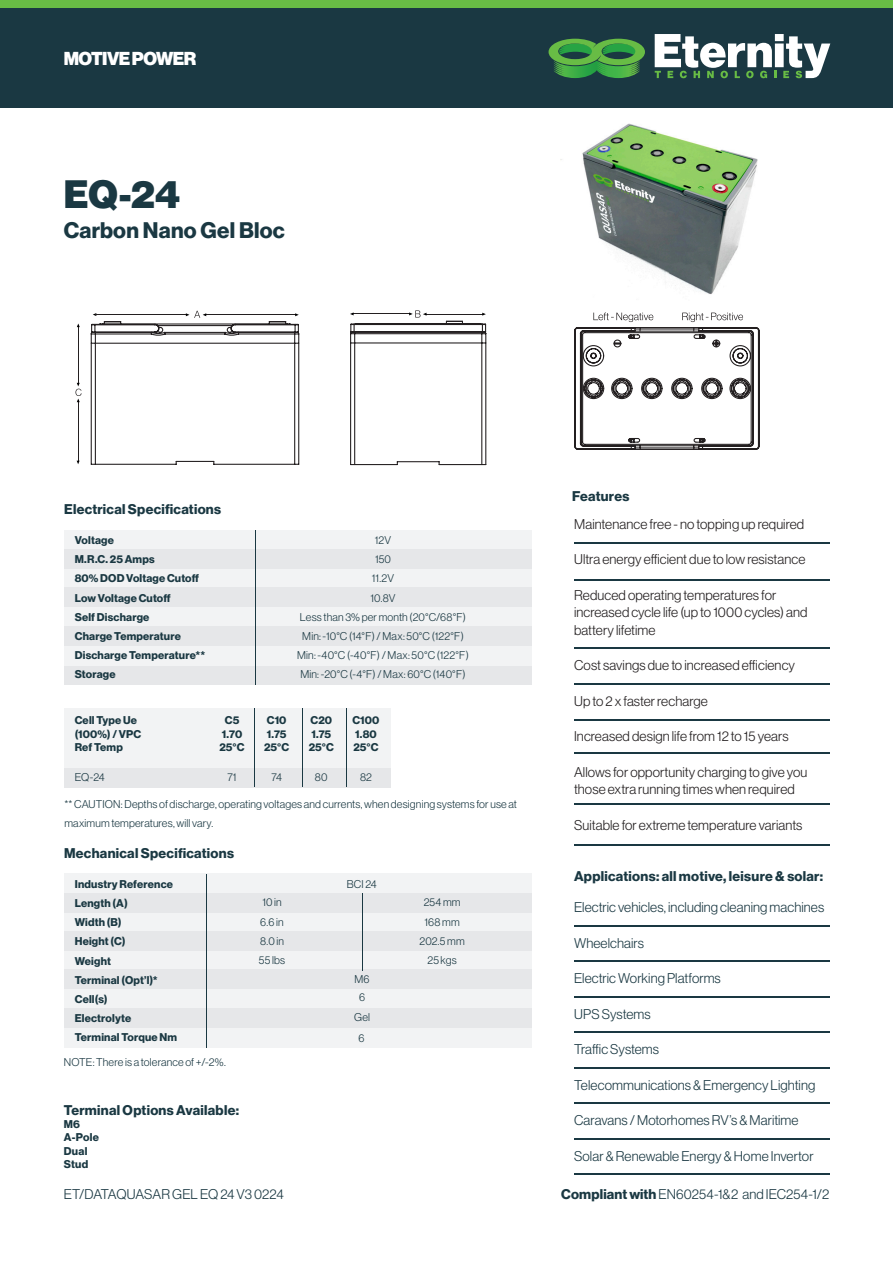
<style>
.page{position:relative;width:893px;height:1263px;background:#fff}
.page>*{position:absolute;margin:0;border:0;box-sizing:border-box;transform-origin:0 0}
.t1{font:38.7px "N Haas Grotesk DS Std 95 Blk";color:#1a3842}
.t2{font:22.05px "N Haas Grotesk DS Std 75 Bd";letter-spacing:.01em;color:#1a3842}
.t3{font:18.3px "N Haas Grotesk DS Std 95 Blk";letter-spacing:-.03em;color:#fff}
.t4{font:13.8px/17.7px "N Haas Grotesk DS Std 45 Lt";letter-spacing:.01em;color:#231f20}
.t5{font:13.8px "N Haas Grotesk DS Std 45 Lt";letter-spacing:.01em;color:#1a3842}
.t6{font:13.8px "N Haas Grotesk DS Std 75 Bd";letter-spacing:.02em;color:#1a3842}
.t7{font:11.1px/19.2px "N Haas Grotesk DS Std 45 Lt";letter-spacing:.015em;color:#1a3842}
.t8{font:11.1px "N Haas Grotesk DS Std 75 Bd";letter-spacing:.015em;color:#1a3842}
.s1{font-family:"N Haas Grotesk DS Std 75 Bd"}
</style>
<div class="page">
<div style="left:64px;top:666px;width:468px;height:19px;background:#e6e7e9"></div>
<div style="left:64px;top:530px;width:468px;height:136px;background:#f2f3f4"></div>
<div style="left:64px;top:549px;width:468px;height:20px;background:#e6e7e9"></div>
<div style="left:64px;top:588px;width:468px;height:19px;background:#e6e7e9"></div>
<div style="left:64px;top:626px;width:468px;height:19px;background:#e6e7e9"></div>
<hr style="left:255px;top:530px;width:1px;height:155px;background:#1a3842">
<div style="left:64px;top:873px;width:468px;height:175px;background:#f2f3f4"></div>
<div style="left:64px;top:893px;width:468px;height:19px;background:#e6e7e9"></div>
<div style="left:64px;top:931px;width:468px;height:20px;background:#e6e7e9"></div>
<div style="left:64px;top:970px;width:468px;height:19px;background:#e6e7e9"></div>
<div style="left:64px;top:1008px;width:468px;height:19px;background:#e6e7e9"></div>
<svg style="left:90px;top:311px;width:210px;height:154px"></svg>
<svg style="left:350px;top:310px;width:137px;height:156px"></svg>
<svg style="left:574px;top:313px;width:186px;height:137px"></svg>
<hr style="left:78px;top:326px;width:1px;height:59px;background:#231f20">
<hr style="left:78px;top:401px;width:1px;height:61px;background:#231f20">
<svg style="left:75px;top:383px;width:7px;height:19px"></svg>
<div style="left:0;top:0;width:893px;height:8px;background:#68bc45"></div>
<div style="left:0;top:8px;width:893px;height:100px;background:#1a3842"></div>
<svg style="left:655px;top:34px;width:175px;height:44px"></svg>
<svg style="left:549px;top:39px;width:96px;height:39px"></svg>
<hr style="left:574px;top:1032px;width:255px;height:1px;background:#1a3842">
<hr style="left:574px;top:996px;width:255px;height:1px;background:#1a3842">
<hr style="left:574px;top:961px;width:255px;height:1px;background:#1a3842">
<hr style="left:574px;top:925px;width:255px;height:1px;background:#1a3842">
<hr style="left:574px;top:752px;width:255px;height:1px;background:#1a3842">
<hr style="left:574px;top:719px;width:255px;height:1px;background:#1a3842">
<hr style="left:574px;top:683px;width:255px;height:1px;background:#1a3842">
<hr style="left:574px;top:580px;width:255px;height:1px;background:#1a3842">
<hr style="left:574px;top:543px;width:255px;height:1px;background:#1a3842">
<hr style="left:574px;top:647px;width:255px;height:1px;background:#1a3842">
<hr style="left:574px;top:803px;width:255px;height:1px;background:#1a3842">
<hr style="left:574px;top:845px;width:255px;height:1px;background:#1a3842">
<hr style="left:574px;top:1067px;width:255px;height:1px;background:#1a3842">
<hr style="left:574px;top:1103px;width:255px;height:1px;background:#1a3842">
<hr style="left:574px;top:1138px;width:255px;height:1px;background:#1a3842">
<hr style="left:574px;top:1174px;width:255px;height:1px;background:#1a3842">
<img style="left:560px;top:123px;width:198px;height:172px">
<div style="left:64px;top:709px;width:326px;height:78px;background:#f2f3f4"></div>
<div style="left:64px;top:768px;width:326px;height:19px;background:#e6e7e9"></div>
<hr style="left:255px;top:709px;width:1px;height:78px;background:#1a3842">
<hr style="left:302px;top:709px;width:1px;height:78px;background:#1a3842">
<hr style="left:347px;top:709px;width:1px;height:78px;background:#1a3842">
<p class="t3" style="left:64px;top:47px;width:134px">MOTIVE POWER</p>
<p class="t1" style="left:64px;top:172px;width:118px">EQ-24</p>
<p class="t2" style="left:64px;top:217px;width:223px">Carbon Nano Gel Bloc</p>
<p class="t6" style="left:64px;top:501px;width:158px">Electrical Specifications</p>
<p class="t8" style="left:75px;top:534px;width:41px">Voltage</p>
<p class="t8" style="left:75px;top:553px;width:82px">M.R.C. 25 Amps</p>
<p class="t8" style="left:75px;top:572px;width:126px">80% DOD Voltage Cutoff</p>
<p class="t8" style="left:75px;top:591px;width:97px">Low Voltage Cutoff</p>
<p class="t8" style="left:75px;top:610px;width:76px">Self Discharge</p>
<p class="t8" style="left:75px;top:629px;width:108px">Charge Temperature</p>
<p class="t8" style="left:75px;top:649px;width:132px">Discharge Temperature**</p>
<p class="t8" style="left:75px;top:668px;width:42px">Storage</p>
<p class="t8" style="left:75px;top:713px;width:64px">Cell Type Ue</p>
<p class="t8" style="left:75px;top:727px;width:68px">(100%) / VPC</p>
<p class="t8" style="left:75px;top:741px;width:50px">Ref Temp</p>
<p class="t8" style="left:225px;top:713px;width:16px">C5</p>
<p class="t8" style="left:222px;top:727px;width:22px">1.70</p>
<p class="t8" style="left:219px;top:741px;width:27px">25°C</p>
<p class="t7" style="left:375px;top:531px;width:18px">12V</p>
<p class="t7" style="left:375px;top:550px;width:18px">150</p>
<p class="t7" style="left:372px;top:569px;width:24px">11.2V</p>
<p class="t7" style="left:370px;top:588px;width:27px">10.8V</p>
<p class="t7" style="left:300px;top:607px;width:168px">Less than 3% per month (20°C/68°F)</p>
<p class="t7" style="left:302px;top:626px;width:163px">Min: -10°C (14°F) / Max: 50°C (122°F)</p>
<p class="t7" style="left:297px;top:645px;width:173px">Min: -40°C (-40°F) / Max: 50°C (122°F)</p>
<p class="t7" style="left:300px;top:665px;width:167px">Min: -20°C (-4°F) / Max: 60°C (140°F)</p>
<p class="t8" style="left:267px;top:713px;width:21px">C10</p>
<p class="t8" style="left:267px;top:727px;width:21px">1.75</p>
<p class="t8" style="left:264px;top:741px;width:27px">25°C</p>
<p class="t8" style="left:310px;top:713px;width:23px">C20</p>
<p class="t8" style="left:311px;top:727px;width:21px">1.75</p>
<p class="t8" style="left:309px;top:741px;width:27px">25°C</p>
<p class="t8" style="left:352px;top:713px;width:29px">C100</p>
<p class="t8" style="left:355px;top:727px;width:23px">1.80</p>
<p class="t8" style="left:353px;top:741px;width:27px">25°C</p>
<p class="t7" style="left:75px;top:768px;width:32px">EQ-24</p>
<p class="t7" style="left:227px;top:768px;width:11px">71</p>
<p class="t7" style="left:271px;top:768px;width:12px">74</p>
<p class="t7" style="left:315px;top:768px;width:14px">80</p>
<p class="t7" style="left:360px;top:768px;width:13px">82</p>
<p class="t7" style="left:64px;top:795px;width:454px">** CAUTION: Depths of discharge, operating voltages and currents, when designing systems for use at maximum temperatures, will vary.</p>
<p class="t6" style="left:64px;top:845px;width:171px">Mechanical Specifications</p>
<p class="t7" style="left:347px;top:874px;width:32px">BCI 24</p>
<p class="t8" style="left:75px;top:878px;width:100px">Industry Reference</p>
<p class="t8" style="left:75px;top:897px;width:55px">Length (A)</p>
<p class="t8" style="left:75px;top:916px;width:49px">Width (B)</p>
<p class="t8" style="left:75px;top:935px;width:52px">Height (C)</p>
<p class="t8" style="left:75px;top:954px;width:38px">Weight</p>
<p class="t8" style="left:75px;top:973px;width:85px">Terminal (Opt’l)*</p>
<p class="t8" style="left:75px;top:992px;width:34px">Cell(s)</p>
<p class="t8" style="left:75px;top:1011px;width:58px">Electrolyte</p>
<p class="t8" style="left:75px;top:1031px;width:104px">Terminal Torque Nm</p>
<p class="t7" style="left:358px;top:1029px;width:8px">6</p>
<p class="t7" style="left:262px;top:893px;width:21px">10 in</p>
<p class="t7" style="left:260px;top:912px;width:25px">6.6 in</p>
<p class="t7" style="left:260px;top:931px;width:25px">8.0 in</p>
<p class="t7" style="left:259px;top:950px;width:28px">55 lbs</p>
<p class="t7" style="left:424px;top:893px;width:38px">254 mm</p>
<p class="t7" style="left:424px;top:912px;width:37px">168 mm</p>
<p class="t7" style="left:419px;top:931px;width:47px">202.5 mm</p>
<p class="t7" style="left:428px;top:950px;width:31px">25 kgs</p>
<p class="t7" style="left:354px;top:970px;width:17px">M6</p>
<p class="t7" style="left:359px;top:987px;width:8px">6</p>
<p class="t7" style="left:354px;top:1007px;width:17px">Gel</p>
<p class="t7" style="left:64px;top:1052px;width:164px">NOTE: There is a tolerance of +/-2%.</p>
<p class="t6" style="left:64px;top:1102px;width:177px">Terminal Options Available:</p>
<p class="t8" style="left:64px;top:1118px;width:18px">M6</p>
<p class="t8" style="left:64px;top:1131px;width:37px">A-Pole</p>
<p class="t8" style="left:64px;top:1144px;width:25px">Dual</p>
<p class="t8" style="left:64px;top:1157px;width:26px">Stud</p>
<p class="t5" style="left:64px;top:1186px;width:221px">ET/DATAQUASAR GEL EQ 24 V3 0224</p>
<p class="t6" style="left:572px;top:488px;width:59px">Features</p>
<p class="t4" style="left:574px;top:515px;width:232px">Maintenance free - no topping up required</p>
<p class="t4" style="left:574px;top:550px;width:233px">Ultra energy efficient due to low resistance</p>
<p class="t4" style="left:574px;top:586px;width:235px">Reduced operating temperatures for increased cycle life (up to 1000 cycles) and battery lifetime</p>
<p class="t4" style="left:574px;top:657px;width:222px">Cost savings due to increased efficiency</p>
<p class="t4" style="left:574px;top:692px;width:135px">Up to 2 x faster recharge</p>
<p class="t4" style="left:574px;top:727px;width:216px">Increased design life from 12 to 15 years</p>
<p class="t4" style="left:574px;top:763px;width:235px">Allows for opportunity charging to give you those extra running times when required</p>
<p class="t4" style="left:574px;top:816px;width:230px">Suitable for extreme temperature variants</p>
<p class="t6" style="left:574px;top:868px;width:250px">Applications: all motive, leisure &amp; solar:</p>
<p class="t5" style="left:574px;top:900px;width:252px">Electric vehicles, including cleaning machines</p>
<p class="t5" style="left:574px;top:935px;width:72px">Wheelchairs</p>
<p class="t5" style="left:574px;top:971px;width:148px">Electric Working Platforms</p>
<p class="t5" style="left:574px;top:1006px;width:78px">UPS Systems</p>
<p class="t5" style="left:574px;top:1041px;width:87px">Traffic Systems</p>
<p class="t5" style="left:574px;top:1077px;width:243px">Telecommunications &amp; Emergency Lighting</p>
<p class="t5" style="left:574px;top:1112px;width:226px">Caravans / Motorhomes RV’s &amp; Maritime</p>
<p class="t5" style="left:574px;top:1148px;width:241px">Solar &amp; Renewable Energy &amp; Home Invertor</p>
<p class="t5" style="left:561px;top:1186px;width:269px"><span class="s1">Compliant with</span> EN60254-1&amp;2 and IEC254-1/2</p>
</div>
